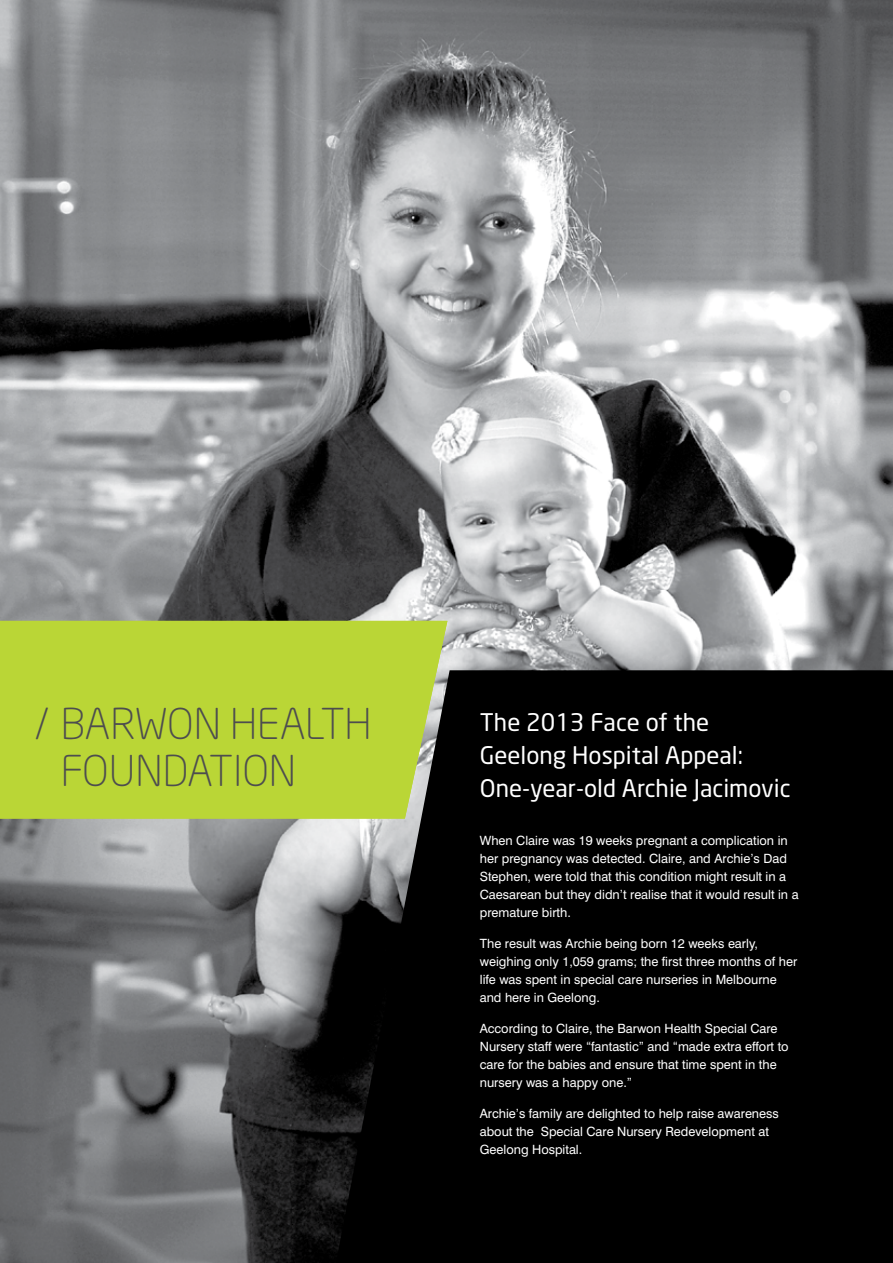
<style>
.page{position:relative;width:893px;height:1263px;background:#fff}
.page>*{position:absolute;margin:0;border:0;box-sizing:border-box;transform-origin:0 0}
.t1{font:300 42px/46.5px "Neo Sans";color:#4d4d4f}
.t2{font:24px/33px "Neo Sans";color:#fff}
.t3{font:12.75px/18px "Swiss 721 BT";color:#fff}
</style>
<div class="page">
<img style="left:0;top:0;width:893px;height:1263px">
<div style="left:336px;top:670px;width:557px;height:593px;background:#000"></div>
<div style="left:0;top:621px;width:447px;height:198px;background:#bad636"></div>
<h1 class="t1" style="left:61px;top:700px;width:312px;text-indent:-25px">/ BARWON HEALTH<br>FOUNDATION</h1>
<h2 class="t2" style="left:480px;top:706px;width:312px">The 2013 Face of the<br>Geelong Hospital Appeal:<br>One-year-old Archie Jacimovic</h2>
<p class="t3" style="left:480px;top:832px;width:320px">When Claire was 19 weeks pregnant a complication in her pregnancy was detected. Claire, and Archie’s Dad Stephen, were told that this condition might result in a Caesarean but they didn’t realise that it would result in a premature birth.</p>
<p class="t3" style="left:480px;top:934px;width:319px">The result was Archie being born 12 weeks early, weighing only 1,059 grams; the first three months of her life was spent in special care nurseries in Melbourne and here in Geelong.</p>
<p class="t3" style="left:480px;top:1019px;width:310px">According to Claire, the Barwon Health Special Care Nursery staff were “fantastic” and “made extra effort to care for the babies and ensure that time spent in the nursery was a happy one.”</p>
<p class="t3" style="left:480px;top:1104px;width:301px">Archie’s family are delighted to help raise awareness about the Special Care Nursery Redevelopment at<br>Geelong Hospital.</p>
</div>
